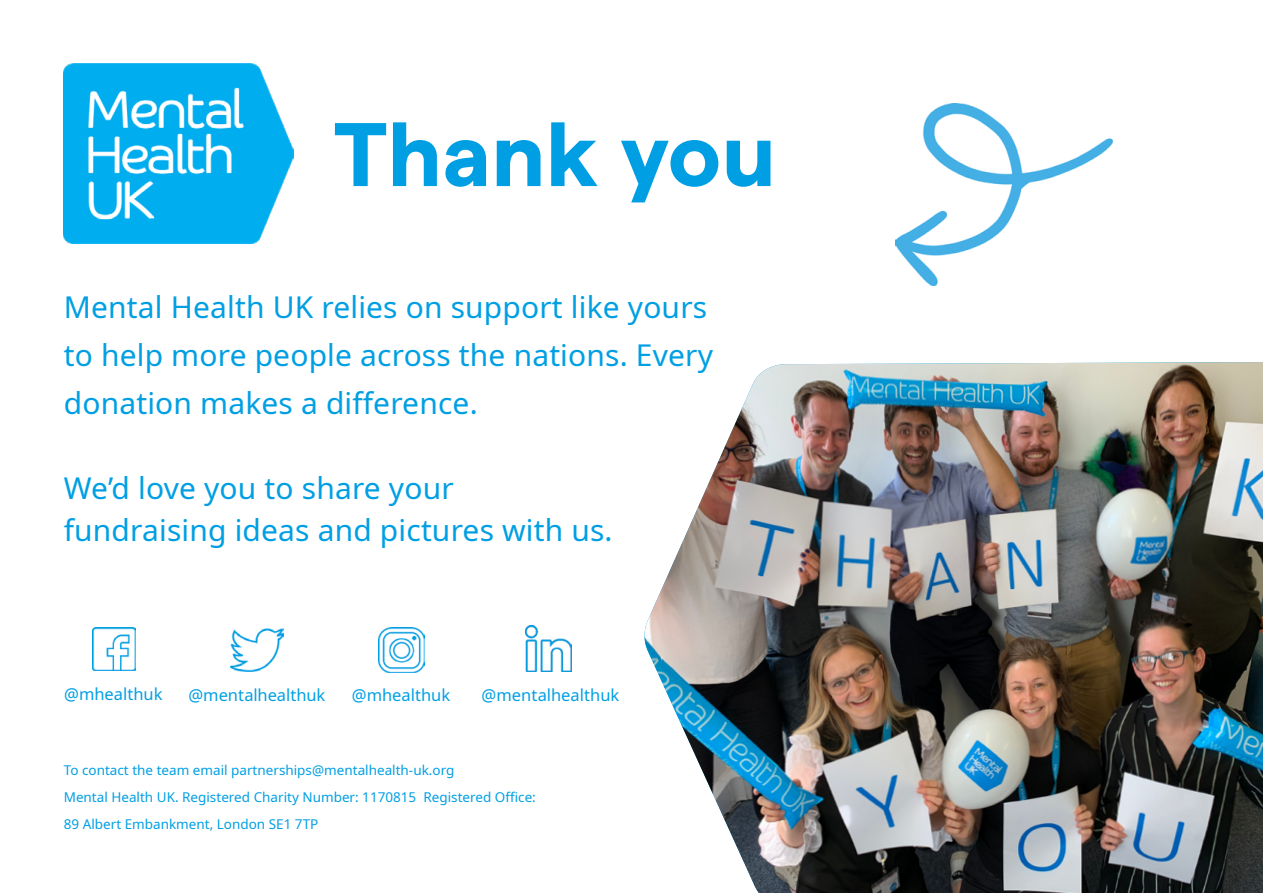
<style>
.page{position:relative;width:1263px;height:893px;background:#fff}
.page>*{position:absolute;margin:0;border:0;box-sizing:border-box;transform-origin:0 0}
.t1{font:700 90px "Matter";letter-spacing:.005em;color:#009fe3}
.t2{font:30px/48px "Noto Sans";letter-spacing:.005em;color:#009fe3}
.t3{font:16.5px "Noto Sans";letter-spacing:-.005em;color:#009fe3}
.t4{font:13.5px/27px "Noto Sans";color:#009fe3}
</style>
<div class="page">
<img style="left:644px;top:362px;width:619px;height:531px">
<img style="left:92px;top:627px;width:43px;height:43px">
<img style="left:378px;top:627px;width:46px;height:46px">
<img style="left:231px;top:628px;width:52px;height:44px">
<img style="left:525px;top:626px;width:47px;height:46px">
<img style="left:64px;top:64px;width:230px;height:179px">
<img style="left:896px;top:103px;width:217px;height:183px">
<h1 class="t1" style="left:334px;top:88px;width:443px">Thank you</h1>
<p class="t2" style="left:64px;top:283px;width:651px">Mental Health UK relies on support like yours to help more people across the nations. Every donation makes a difference.</p>
<p class="t2" style="left:64px;top:468px;width:550px;line-height:42px">We’d love you to share your fundraising ideas and pictures with us.</p>
<p class="t3" style="left:64px;top:682px;width:100px">@mhealthuk</p>
<p class="t3" style="left:189px;top:683px;width:138px">@mentalhealthuk</p>
<p class="t3" style="left:352px;top:684px;width:100px">@mhealthuk</p>
<p class="t3" style="left:481px;top:683px;width:139px">@mentalhealthuk</p>
<p class="t4" style="left:64px;top:757px;width:474px">To contact the team email partnerships@mentalhealth-uk.org<br>Mental Health UK. Registered Charity Number: 1170815 Registered Office:<br>89 Albert Embankment, London SE1 7TP</p>
</div>
